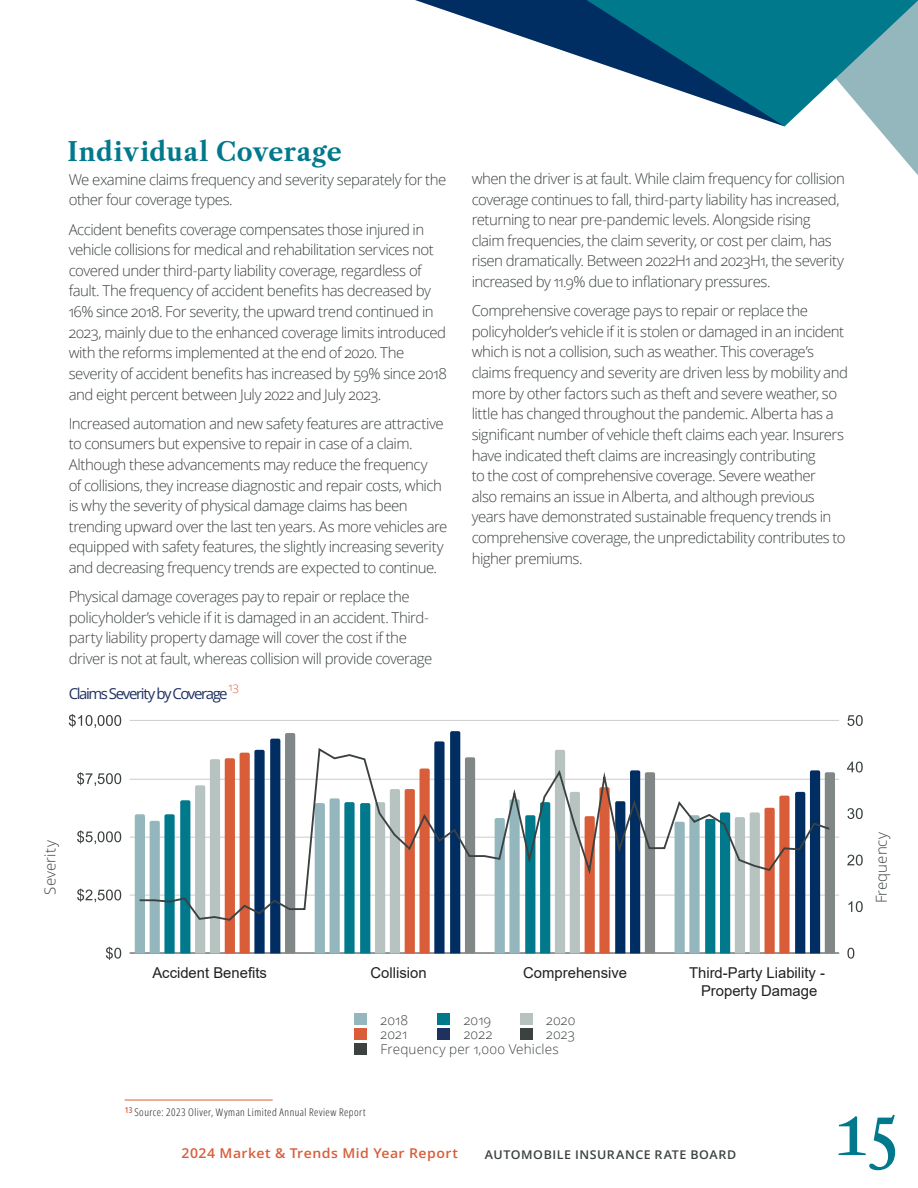
<style>
.page{position:relative;width:918px;height:1188px;background:#fff}
.page>*{position:absolute;margin:0;border:0;box-sizing:border-box;transform-origin:0 0}
.t1{font:72px "Libre Caslon Text";color:#00798c}
._2nd_heads{font:700 25.5px "Libre Caslon Text";letter-spacing:.02em;color:#00798c}
.main_text_3{font:300 15px/20.7px "Open Sans";letter-spacing:-.035em;color:#3b4240}
.t2{font:15px/18px "Arial";color:#231f20;text-align:center}
.Chart_head{font:15px "Open Sans";letter-spacing:-.095em;color:#1e3160}
.main_text_2{font:300 15px "Open Sans";letter-spacing:.01em;color:#3b4240}
.main_text_2-2{font:300 13.5px "Open Sans";letter-spacing:.01em;color:#3b4240}
.t3{font:600 13.5px "Open Sans";letter-spacing:.035em;color:#d95d39;scale:1.04 1}
.t4{font:600 12px "Open Sans";letter-spacing:.045em;color:#3b4240;scale:1.04 1}
.Chart_head-2{font:300 11.55px "Open Sans";color:#d95d39}
.footnote_text{font:300 10.5px "Open Sans Condensed";letter-spacing:.045em;color:#231f20;scale:1.04 1}
</style>
<div class="page">
<hr style="left:130px;top:953px;width:709px;height:1px;background:#333">
<hr style="left:130px;top:895px;width:709px;height:1px;background:#ccc">
<hr style="left:130px;top:837px;width:709px;height:1px;background:#ccc">
<hr style="left:130px;top:779px;width:709px;height:1px;background:#ccc">
<hr style="left:130px;top:720px;width:709px;height:1px;background:#ccc">
<svg style="left:134px;top:733px;width:162px;height:220px"></svg>
<svg style="left:314px;top:731px;width:162px;height:222px"></svg>
<svg style="left:494px;top:922px;width:162px;height:31px"></svg>
<svg style="left:674px;top:772px;width:162px;height:181px"></svg>
<svg style="left:138px;top:746px;width:694px;height:176px"></svg>
<svg style="left:106px;top:947px;width:15px;height:13px"></svg>
<svg style="left:77px;top:889px;width:44px;height:13px"></svg>
<svg style="left:77px;top:830px;width:44px;height:14px"></svg>
<svg style="left:77px;top:772px;width:44px;height:14px"></svg>
<svg style="left:69px;top:714px;width:52px;height:14px"></svg>
<svg style="left:847px;top:948px;width:7px;height:11px"></svg>
<svg style="left:848px;top:901px;width:15px;height:11px"></svg>
<svg style="left:847px;top:855px;width:16px;height:11px"></svg>
<svg style="left:847px;top:808px;width:16px;height:11px"></svg>
<svg style="left:847px;top:762px;width:16px;height:11px"></svg>
<svg style="left:847px;top:715px;width:16px;height:11px"></svg>
<hr style="left:125px;top:1100px;width:148px;height:1px;background:#d95d39">
<div style="left:438px;top:1014px;width:12px;height:11px;background:#00798c"></div>
<div style="left:520px;top:1014px;width:12px;height:11px;background:#b6c3c0"></div>
<div style="left:355px;top:1014px;width:12px;height:11px;background:#93b7bd"></div>
<div style="left:438px;top:1029px;width:12px;height:11px;background:#1e3160"></div>
<div style="left:520px;top:1029px;width:12px;height:11px;background:#3b4240"></div>
<div style="left:355px;top:1029px;width:12px;height:11px;background:#d95d39"></div>
<div style="left:355px;top:1043px;width:12px;height:11px;background:#3b4240"></div>
<svg style="left:795px;top:0;width:26px;height:117px;background:#1b8798"></svg>
<svg style="left:821px;top:0;width:97px;height:175px"></svg>
<svg style="left:415px;top:0;width:171px;height:59px"></svg>
<svg style="left:586px;top:0;width:209px;height:126px"></svg>
<p class="_2nd_heads" style="left:68px;top:136px;width:276px">Individual Coverage</p>
<p class="main_text_3" style="left:69px;top:169px;width:379px">We examine claims frequency and severity separately for the other four coverage types.</p>
<p class="main_text_3" style="left:69px;top:218px;width:380px">Accident benefits coverage compensates those injured in vehicle collisions for medical and rehabilitation services not covered under third-party liability coverage, regardless of fault. The frequency of accident benefits has decreased by 16% since 2018. For severity, the upward trend continued in 2023, mainly due to the enhanced coverage limits introduced with the reforms implemented at the end of 2020. The severity of accident benefits has increased by 59% since 2018 and eight percent between July 2022 and July 2023.</p>
<p class="main_text_3" style="left:69px;top:413px;width:380px">Increased automation and new safety features are attractive to consumers but expensive to repair in case of a claim.<br>Although these advancements may reduce the frequency<br>of collisions, they increase diagnostic and repair costs, which is why the severity of physical damage claims has been trending upward over the last ten years. As more vehicles are equipped with safety features, the slightly increasing severity and decreasing frequency trends are expected to continue.</p>
<p class="main_text_3" style="left:69px;top:586px;width:365px">Physical damage coverages pay to repair or replace the policyholder’s vehicle if it is damaged in an accident. Third&shy;party liability property damage will cover the cost if the driver is not at fault, whereas collision will provide coverage</p>
<p class="Chart_head" style="left:69px;top:683px;width:160px">Claims Severity by Coverage</p>
<p class="Chart_head-2" style="left:229px;top:679px;width:12px">13</p>
<p class="main_text_3" style="left:472px;top:168px;width:375px">when the driver is at fault. While claim frequency for collision coverage continues to fall, third-party liability has increased, returning to near pre-pandemic levels. Alongside rising claim frequencies, the claim severity, or cost per claim, has risen dramatically. Between 2022H1 and 2023H1, the severity increased by 11.9% due to inflationary pressures.</p>
<p class="main_text_3" style="left:472px;top:300px;width:378px">Comprehensive coverage pays to repair or replace the policyholder’s vehicle if it is stolen or damaged in an incident which is not a collision, such as weather. This coverage’s claims frequency and severity are driven less by mobility and more by other factors such as theft and severe weather, so little has changed throughout the pandemic. Alberta has a significant number of vehicle theft claims each year. Insurers have indicated theft claims are increasingly contributing<br>to the cost of comprehensive coverage. Severe weather<br>also remains an issue in Alberta, and although previous years have demonstrated sustainable frequency trends in comprehensive coverage, the unpredictability contributes to higher premiums.</p>
<p class="main_text_2" style="left:40px;top:895px;width:56px;rotate:-90deg">Severity</p>
<p class="main_text_2" style="left:871px;top:903px;width:73px;rotate:-90deg">Frequency</p>
<p class="t2" style="left:152px;top:964px;width:116px">Accident Benefits</p>
<p class="t2" style="left:371px;top:964px;width:58px">Collision</p>
<p class="t2" style="left:523px;top:964px;width:105px">Comprehensive</p>
<p class="t2" style="left:689px;top:964px;width:138px">Third-Party Liability -<br>Property Damage</p>
<p class="main_text_2-2" style="left:381px;top:1010px;width:29px">2018</p>
<p class="main_text_2-2" style="left:464px;top:1010px;width:29px">2019</p>
<p class="main_text_2-2" style="left:546px;top:1010px;width:31px">2020</p>
<p class="main_text_2-2" style="left:381px;top:1025px;width:28px">2021</p>
<p class="main_text_2-2" style="left:464px;top:1025px;width:30px">2022</p>
<p class="main_text_2-2" style="left:546px;top:1025px;width:30px">2023</p>
<p class="main_text_2-2" style="left:381px;top:1040px;width:180px">Frequency per 1,000 Vehicles</p>
<p class="footnote_text" style="left:125px;top:1105px;width:233px"><sup>13</sup> Source: 2023 Oliver, Wyman Limited Annual Review Report</p>
<p class="t3" style="left:181px;top:1144px;width:267px">2024 Market &amp; Trends Mid Year Report</p>
<p class="t4" style="left:485px;top:1146px;width:243px">AUTOMOBILE INSURANCE RATE BOARD</p>
<h1 class="t1" style="left:835px;top:1085px;width:64px">15</h1>
</div>
